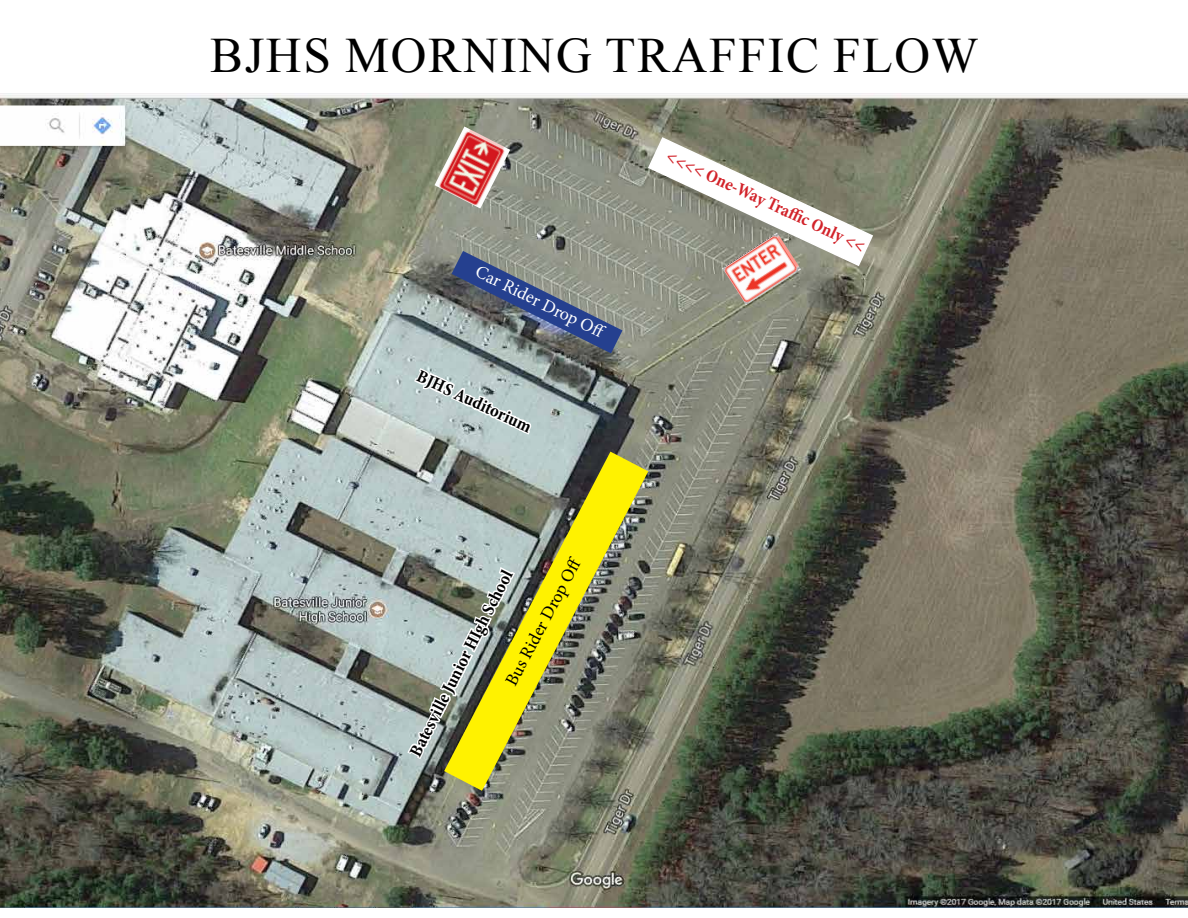
<style>
.page{position:relative;width:1188px;height:918px;background:#fff}
.page>*{position:absolute;margin:0;border:0;box-sizing:border-box;transform-origin:0 0}
.t1{font:49.5px "Times New Roman";letter-spacing:.035em;color:#000}
.t2{font:700 condensed 18px "Minion Pro";color:#000}
.t3{font:700 condensed 18px "Minion Pro";color:#d2232a}
.t4{font:18px "Minion Pro";color:#000}
.t5{font:18px "Minion Pro";color:#fff}
</style>
<div class="page">
<img style="left:0;top:94px;width:1188px;height:813px">
<svg style="left:405px;top:565px;width:112px;height:284px"></svg>
<svg style="left:444px;top:452px;width:204px;height:339px"></svg>
<svg style="left:452px;top:251px;width:170px;height:102px"></svg>
<svg style="left:412px;top:366px;width:122px;height:71px"></svg>
<img style="left:722px;top:267px;width:79px;height:38px">
<img style="left:435px;top:126px;width:75px;height:83px">
<svg style="left:647px;top:136px;width:227px;height:131px"></svg>
<h1 class="t1" style="left:210px;top:20px;width:770px">BJHS MORNING TRAFFIC FLOW</h1>
<p class="t5" style="left:482px;top:259px;width:141px;rotate:27deg">Car Rider Drop Off</p>
<p class="t2" style="left:423px;top:364px;width:126px;rotate:25deg">BJHS Auditorium</p>
<p class="t4" style="left:499px;top:679px;width:141px;rotate:-62deg">Bus Rider Drop Off</p>
<p class="t2" style="left:403px;top:749px;width:208px;rotate:-63deg">Batesville Junior HIgh School</p>
<p class="t3" style="left:673px;top:144px;width:219px;rotate:25deg">&lt;&lt;&lt;&lt; One-Way Traffi c Only &lt;&lt;</p>
</div>
